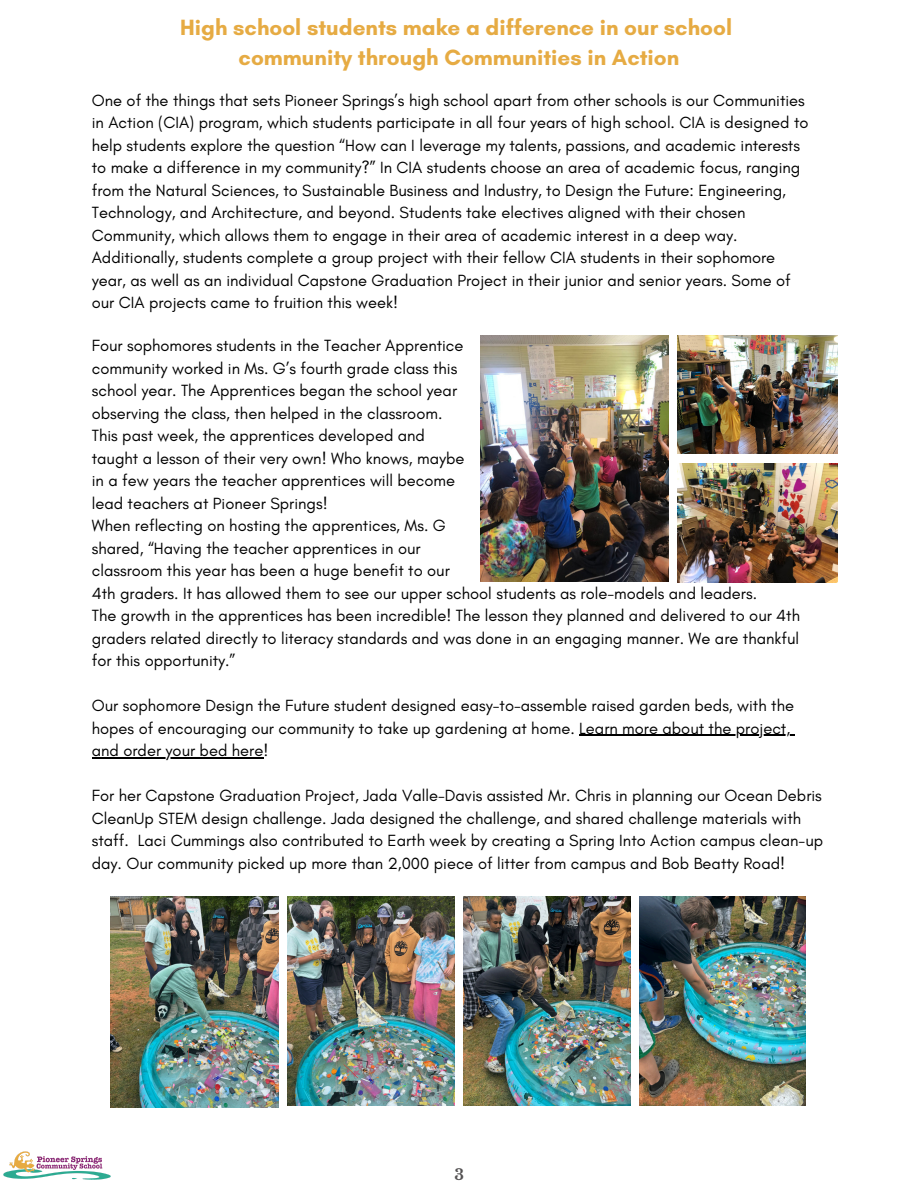
<style>
.page{position:relative;width:918px;height:1188px;background:#fff}
.page>*{position:absolute;margin:0;border:0;box-sizing:border-box;transform-origin:0 0}
.t1{font:700 22.5px/29.2px "Glacial Indifference";color:#e6ab43;text-align:center}
.t2{font:16.5px/22.5px "Glacial Indifference";color:#000}
.t3{font:700 15px "Libre Baskerville";color:#535152}
</style>
<div class="page">
<img style="left:3px;top:1151px;width:108px;height:29px">
<img style="left:678px;top:464px;width:160px;height:118px">
<img style="left:678px;top:336px;width:160px;height:118px">
<img style="left:481px;top:336px;width:187px;height:245px">
<hr style="left:579px;top:735px;width:211px;height:1px;background:#000">
<hr style="left:92px;top:757px;width:171px;height:1px;background:#000">
<img style="left:288px;top:896px;width:166px;height:209px">
<img style="left:464px;top:896px;width:166px;height:209px">
<img style="left:639px;top:896px;width:167px;height:209px">
<img style="left:111px;top:896px;width:167px;height:212px">
<p class="t1" style="left:180px;top:13px;width:553px">High school students make a difference in our school community through Communities in Action</p>
<p class="t2" style="left:92px;top:89px;width:718px">One of the things that sets Pioneer Springs’s high school apart from other schools is our Communities in Action (CIA) program, which students participate in all four years of high school. CIA is designed to help students explore the question “How can I leverage my talents, passions, and academic interests to make a difference in my community?” In CIA students choose an area of academic focus, ranging from the Natural Sciences, to Sustainable Business and Industry, to Design the Future: Engineering, Technology, and Architecture, and beyond. Students take electives aligned with their chosen Community, which allows them to engage in their area of academic interest in a deep way.<br>Additionally, students complete a group project with their fellow CIA students in their sophomore year, as well as an individual Capstone Graduation Project in their junior and senior years. Some of our CIA projects came to fruition this week!</p>
<p class="t2" style="left:92px;top:334px;width:373px">Four sophomores students in the Teacher Apprentice</p>
<p class="t2" style="left:92px;top:356px;width:367px">community worked in Ms. G’s fourth grade class this</p>
<p class="t2" style="left:92px;top:379px;width:367px">school year. The Apprentices began the school year</p>
<p class="t2" style="left:92px;top:401px;width:352px">observing the class, then helped in the classroom.</p>
<p class="t2" style="left:92px;top:424px;width:335px">This past week, the apprentices developed and</p>
<p class="t2" style="left:92px;top:446px;width:374px">taught a lesson of their very own! Who knows, maybe</p>
<p class="t2" style="left:92px;top:469px;width:365px">in a few years the teacher apprentices will become</p>
<p class="t2" style="left:92px;top:491px;width:237px">lead teachers at Pioneer Springs!</p>
<p class="t2" style="left:92px;top:514px;width:356px">When reflecting on hosting the apprentices, Ms. G</p>
<p class="t2" style="left:92px;top:536px;width:330px">shared, “Having the teacher apprentices in our</p>
<p class="t2" style="left:92px;top:559px;width:360px">classroom this year has been a huge benefit to our</p>
<p class="t2" style="left:92px;top:581px;width:667px">4th graders. It has allowed them to see our upper school students as role-models and leaders.</p>
<p class="t2" style="left:92px;top:604px;width:710px">The growth in the apprentices has been incredible! The lesson they planned and delivered to our 4th graders related directly to literacy standards and was done in an engaging manner. We are thankful</p>
<p class="t2" style="left:92px;top:649px;width:145px">for this opportunity.”</p>
<p class="t2" style="left:92px;top:694px;width:704px">Our sophomore Design the Future student designed easy-to-assemble raised garden beds, with the hopes of encouraging our community to take up gardening at home. Learn more about the project,</p>
<p class="t2" style="left:92px;top:739px;width:178px">and order your bed here!</p>
<p class="t2" style="left:92px;top:784px;width:733px">For her Capstone Graduation Project, Jada Valle-Davis assisted Mr. Chris in planning our Ocean Debris CleanUp STEM design challenge. Jada designed the challenge, and shared challenge materials with staff. Laci Cummings also contributed to Earth week by creating a Spring Into Action campus clean-up day. Our community picked up more than 2,000 piece of litter from campus and Bob Beatty Road!</p>
<p class="t3" style="left:454px;top:1166px;width:11px">3</p>
</div>
